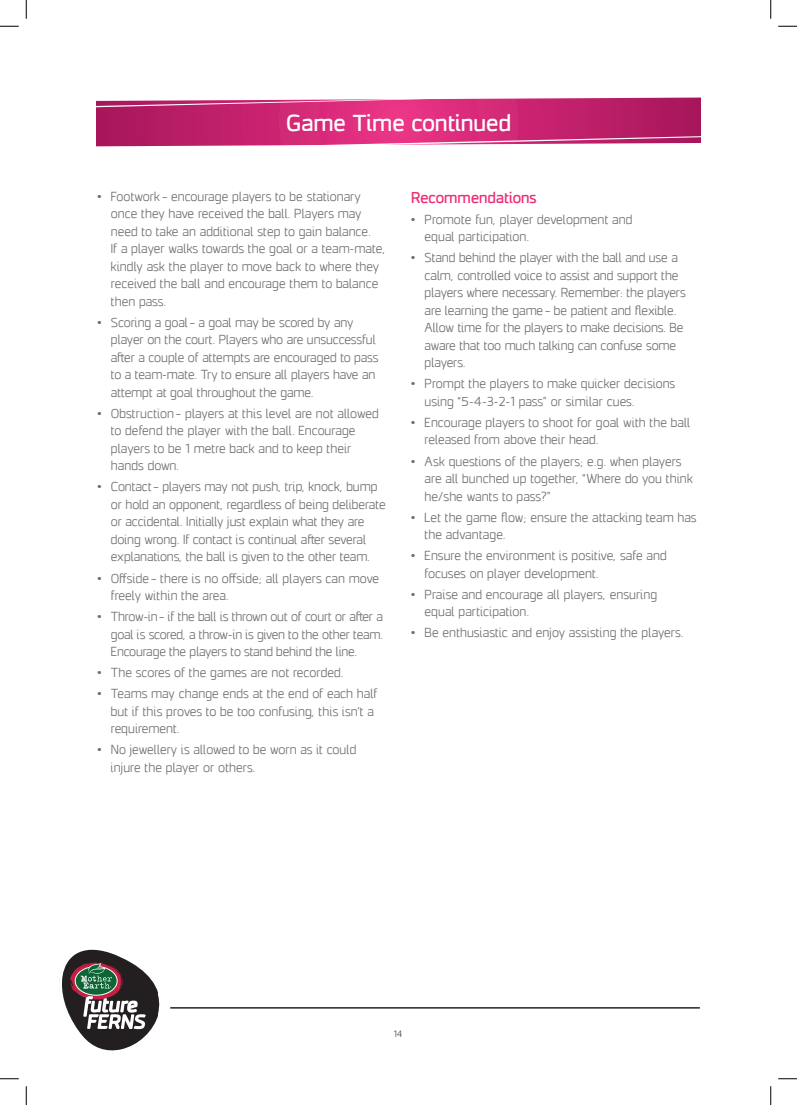
<style>
.page{position:relative;width:797px;height:1105px;background:#fff}
.page>*{position:absolute;margin:0;border:0;box-sizing:border-box;transform-origin:0 0}
.t1{font:22.5px "Wake 400";letter-spacing:-.02em;color:#fff}
.Pink_Header_1{font:15px "Wake 400";letter-spacing:-.025em;color:#ee2d77}
.t2{font:12.5px/17.5px "Wake 200";letter-spacing:-.03em;color:#6c6d70}
.page_numbers_1{font:8.75px "Wake 200";color:#3e3e3f}
</style>
<div class="page">
<hr style="left:170px;top:1007px;width:529px;height:1px;background:#231f20">
<svg style="left:96px;top:107px;width:604px;height:29px"></svg>
<svg style="left:96px;top:97px;width:605px;height:10px"></svg>
<svg style="left:96px;top:136px;width:605px;height:11px"></svg>
<svg style="left:59px;top:949px;width:101px;height:102px"></svg>
<svg style="left:0;top:25px;width:19px;height:2px"></svg>
<svg style="left:778px;top:25px;width:19px;height:2px"></svg>
<svg style="left:0;top:1078px;width:19px;height:1px"></svg>
<svg style="left:778px;top:1078px;width:19px;height:1px"></svg>
<svg style="left:25px;top:0;width:2px;height:19px"></svg>
<svg style="left:25px;top:1086px;width:2px;height:19px"></svg>
<svg style="left:770px;top:0;width:1px;height:19px"></svg>
<svg style="left:770px;top:1086px;width:1px;height:19px"></svg>
<p class="t1" style="left:286px;top:107px;width:226px">Game Time continued</p>
<p class="t2" style="left:111px;top:187px;width:276px;text-indent:-14px">• Footwork – encourage players to be stationary once they have received the ball. Players may need to take an additional step to gain balance.<br>If a player walks towards the goal or a team-mate, kindly ask the player to move back to where they received the ball and encourage them to balance then pass.</p>
<p class="t2" style="left:111px;top:313px;width:269px;text-indent:-14px">• Scoring a goal – a goal may be scored by any player on the court. Players who are unsuccessful after a couple of attempts are encouraged to pass to a team-mate. Try to ensure all players have an attempt at goal throughout the game.</p>
<p class="t2" style="left:111px;top:404px;width:270px;text-indent:-14px">• Obstruction – players at this level are not allowed to defend the player with the ball. Encourage players to be 1 metre back and to keep their hands down.</p>
<p class="t2" style="left:111px;top:478px;width:277px;text-indent:-14px">• Contact – players may not push, trip, knock, bump or hold an opponent, regardless of being deliberate or accidental. Initially just explain what they are doing wrong. If contact is continual after several explanations, the ball is given to the other team.</p>
<p class="t2" style="left:111px;top:569px;width:270px;text-indent:-14px">• Offside – there is no offside; all players can move freely within the area.</p>
<p class="t2" style="left:111px;top:607px;width:274px;text-align:justify;text-indent:-14px">• Throw-in – if the ball is thrown out of court or after a goal is scored, a throw-in is given to the other team.<br>Encourage the players to stand behind the line.</p>
<p class="t2" style="left:97px;top:663px;width:248px">• The scores of the games are not recorded.</p>
<p class="t2" style="left:111px;top:685px;width:268px;text-indent:-14px">• Teams may change ends at the end of each half but if this proves to be too confusing, this isn’t a requirement.</p>
<p class="t2" style="left:111px;top:741px;width:247px;text-indent:-14px">• No jewellery is allowed to be worn as it could injure the player or others.</p>
<p class="Pink_Header_1" style="left:411px;top:187px;width:127px">Recommendations</p>
<p class="t2" style="left:424px;top:210px;width:210px;text-indent:-14px">• Promote fun, player development and equal participation.</p>
<p class="t2" style="left:424px;top:249px;width:263px;text-indent:-14px">• Stand behind the player with the ball and use a calm, controlled voice to assist and support the players where necessary. Remember: the players are learning the game – be patient and flexible.<br>Allow time for the players to make decisions. Be aware that too much talking can confuse some players.</p>
<p class="t2" style="left:424px;top:375px;width:252px;text-indent:-14px">• Prompt the players to make quicker decisions using “5-4-3-2-1 pass” or similar cues.</p>
<p class="t2" style="left:424px;top:413px;width:267px;text-indent:-14px">• Encourage players to shoot for goal with the ball released from above their head.</p>
<p class="t2" style="left:424px;top:452px;width:270px;text-indent:-14px">• Ask questions of the players; e.g. when players are all bunched up together, “Where do you think he/she wants to pass?”</p>
<p class="t2" style="left:424px;top:508px;width:274px;text-indent:-14px">• Let the game flow; ensure the attacking team has the advantage.</p>
<p class="t2" style="left:424px;top:546px;width:244px;text-indent:-14px">• Ensure the environment is positive, safe and focuses on player development.</p>
<p class="t2" style="left:424px;top:585px;width:234px;text-indent:-14px">• Praise and encourage all players, ensuring equal participation.</p>
<p class="t2" style="left:411px;top:624px;width:274px">• Be enthusiastic and enjoy assisting the players.</p>
<p class="page_numbers_1" style="left:394px;top:1028px;width:11px">14</p>
</div>
